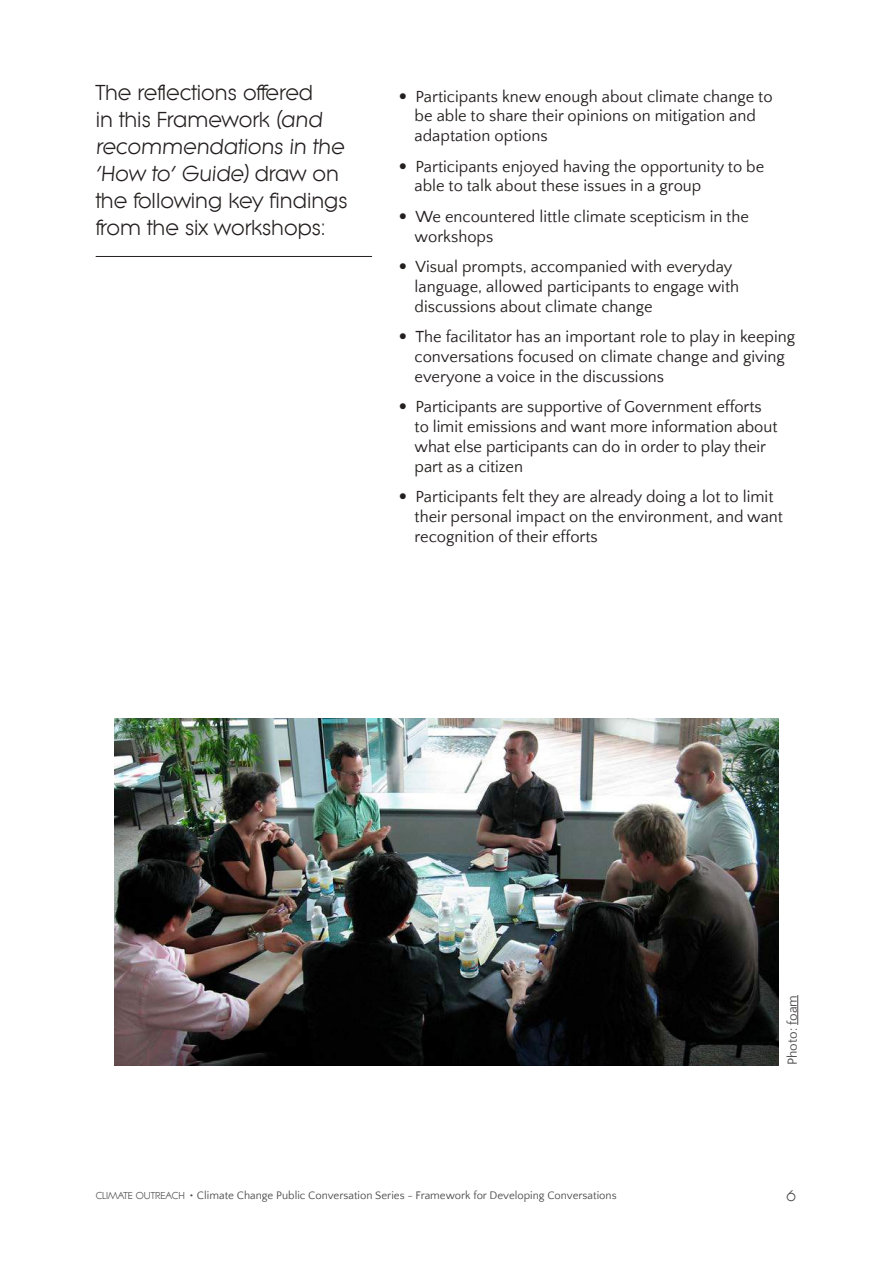
<style>
.page{position:relative;width:893px;height:1263px;background:#fff}
.page>*{position:absolute;margin:0;border:0;box-sizing:border-box;transform-origin:0 0}
.t1{font:21px/27px "Litera Serial";color:#241f1f}
.t2{font:16.5px/19.8px "Quattrocento Sans";color:#241f1f}
.t3{font:15px "Litera Serial";color:#4e4b4c}
.t4{font:13.5px "Quattrocento Sans";color:#4e4b4c}
.t5{font:11.25px "Quattrocento Sans";color:#4e4b4c}
.s1{font-style:italic}
.s2{font-family:"Avenir Next";font-weight:700}
.s3{font-family:"Litera Serial";font-size:9.75px}
.s4{font-weight:700;font-size:15px}
</style>
<div class="page">
<hr style="left:96px;top:256px;width:276px;height:1px;background:#241f1f">
<img style="left:114px;top:719px;width:665px;height:346px">
<hr style="left:797px;top:995px;width:1px;height:30px;background:#4e4b4c">
<p class="t1" style="left:96px;top:79px;width:254px">The reflections offered<br>in this Framework <span class="s1">(and recommendations in the ‘How to’ Guide)</span> draw on the following key findings from the six workshops:</p>
<p class="t2" style="left:415px;top:87px;width:360px;text-indent:-16px"><span class="s2">•</span> Participants knew enough about climate change to be able to share their opinions on mitigation and adaptation options</p>
<p class="t2" style="left:415px;top:157px;width:351px;text-indent:-16px"><span class="s2">•</span> Participants enjoyed having the opportunity to be able to talk about these issues in a group</p>
<p class="t2" style="left:415px;top:207px;width:336px;text-indent:-16px"><span class="s2">•</span> We encountered little climate scepticism in the workshops</p>
<p class="t2" style="left:415px;top:257px;width:326px;text-indent:-16px"><span class="s2">•</span> Visual prompts, accompanied with everyday language, allowed participants to engage with discussions about climate change</p>
<p class="t2" style="left:415px;top:327px;width:382px;text-indent:-16px"><span class="s2">•</span> The facilitator has an important role to play in keeping conversations focused on climate change and giving everyone a voice in the discussions</p>
<p class="t2" style="left:415px;top:397px;width:364px;text-indent:-16px"><span class="s2">•</span> Participants are supportive of Government efforts to limit emissions and want more information about what else participants can do in order to play their part as a citizen</p>
<p class="t2" style="left:415px;top:487px;width:370px;text-indent:-16px"><span class="s2">•</span> Participants felt they are already doing a lot to limit their personal impact on the environment, and want recognition of their efforts</p>
<p class="t4" style="left:785px;top:1065px;width:72px;rotate:-90deg">Photo: foam</p>
<p class="t5" style="left:96px;top:1189px;width:522px"><span class="s3">CLIMATE OUTREACH</span> <span class="s4">•</span> Climate Change Public Conversation Series - Framework for Developing Conversations</p>
<p class="t3" style="left:787px;top:1187px;width:10px">6</p>
</div>
